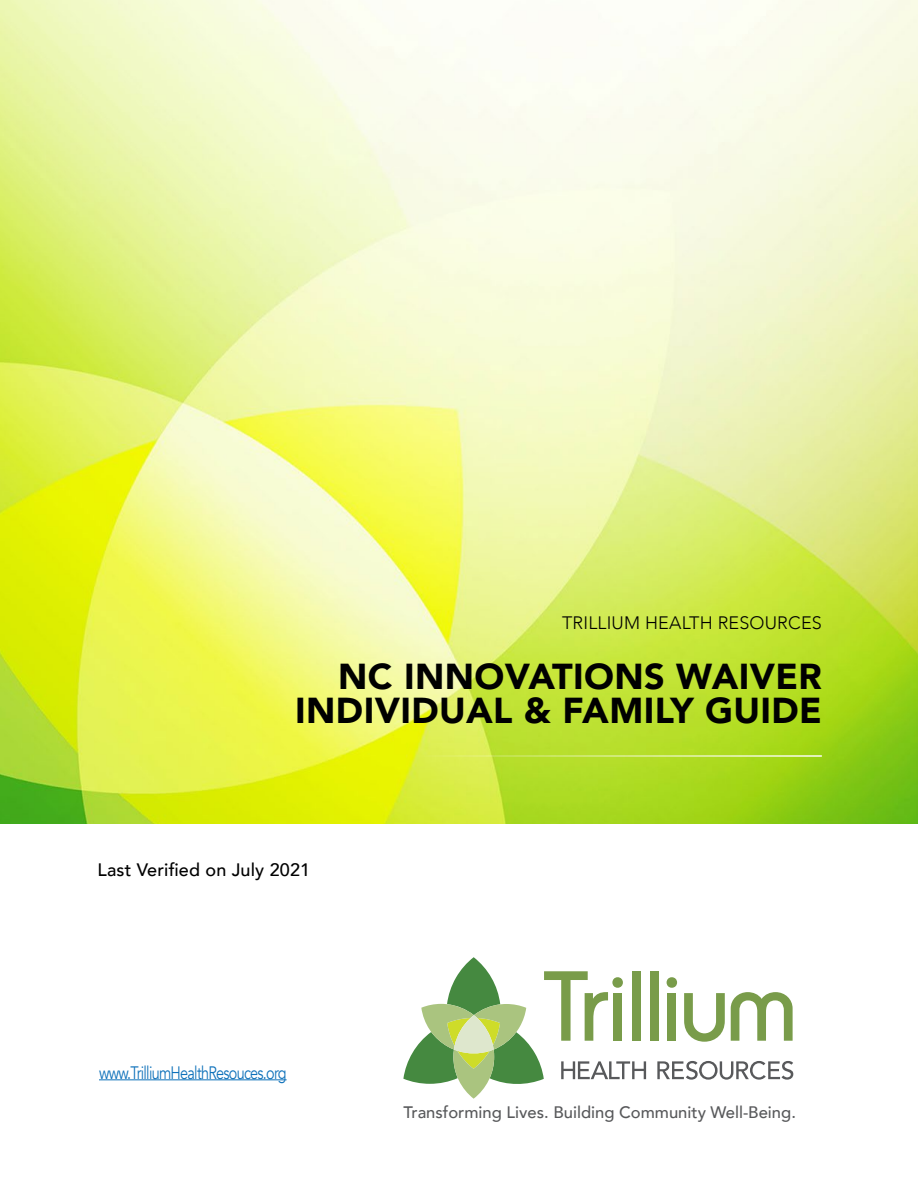
<style>
.page{position:relative;width:918px;height:1188px;background:#fff}
.page>*{position:absolute;margin:0;border:0;box-sizing:border-box;transform-origin:0 0}
.cover_text{font:900 36px "Avenir";letter-spacing:.01em;color:#000}
.t1{font:18px "Avenir";letter-spacing:-.05em;color:#0e71ba;scale:.8 1}
.cover_text-2{font:300 18px "Avenir";letter-spacing:.01em;color:#000}
.cover_text-3{font:500 18px "Avenir";letter-spacing:.01em;color:#000}
.t2{font:500 16.65px "Avenir";color:#58595b}
</style>
<div class="page">
<img style="left:0;top:0;width:918px;height:824px">
<svg style="left:657px;top:1061px;width:136px;height:19px"></svg>
<div style="left:650px;top:971px;width:8px;height:70px;background:#799c4a"></div>
<div style="left:667px;top:993px;width:9px;height:48px;background:#799c4a"></div>
<div style="left:667px;top:977px;width:10px;height:11px;background:#799c4a;border-radius:50%"></div>
<svg style="left:684px;top:993px;width:41px;height:49px"></svg>
<svg style="left:731px;top:992px;width:62px;height:49px"></svg>
<svg style="left:403px;top:957px;width:243px;height:142px"></svg>
<hr style="left:99px;top:1079px;width:188px;height:1px;background:#0e71ba">
<hr style="left:424px;top:755px;width:398px;height:2px;background:#fff">
<p class="cover_text-2" style="left:562px;top:612px;width:261px">TRILLIUM HEALTH RESOURCES</p>
<p class="cover_text" style="left:338px;top:645px;width:485px">NC INNOVATIONS WAIVER</p>
<p class="cover_text" style="left:295px;top:680px;width:528px">INDIVIDUAL &amp; FAMILY GUIDE</p>
<p class="cover_text-3" style="left:98px;top:854px;width:214px">Last Verified on July 2021</p>
<p class="t1" style="left:99px;top:1062px;width:236px">www.TrilliumHealthResouces.org</p>
<p class="t2" style="left:404px;top:1098px;width:394px">Transforming Lives. Building Community Well-Being.</p>
</div>
